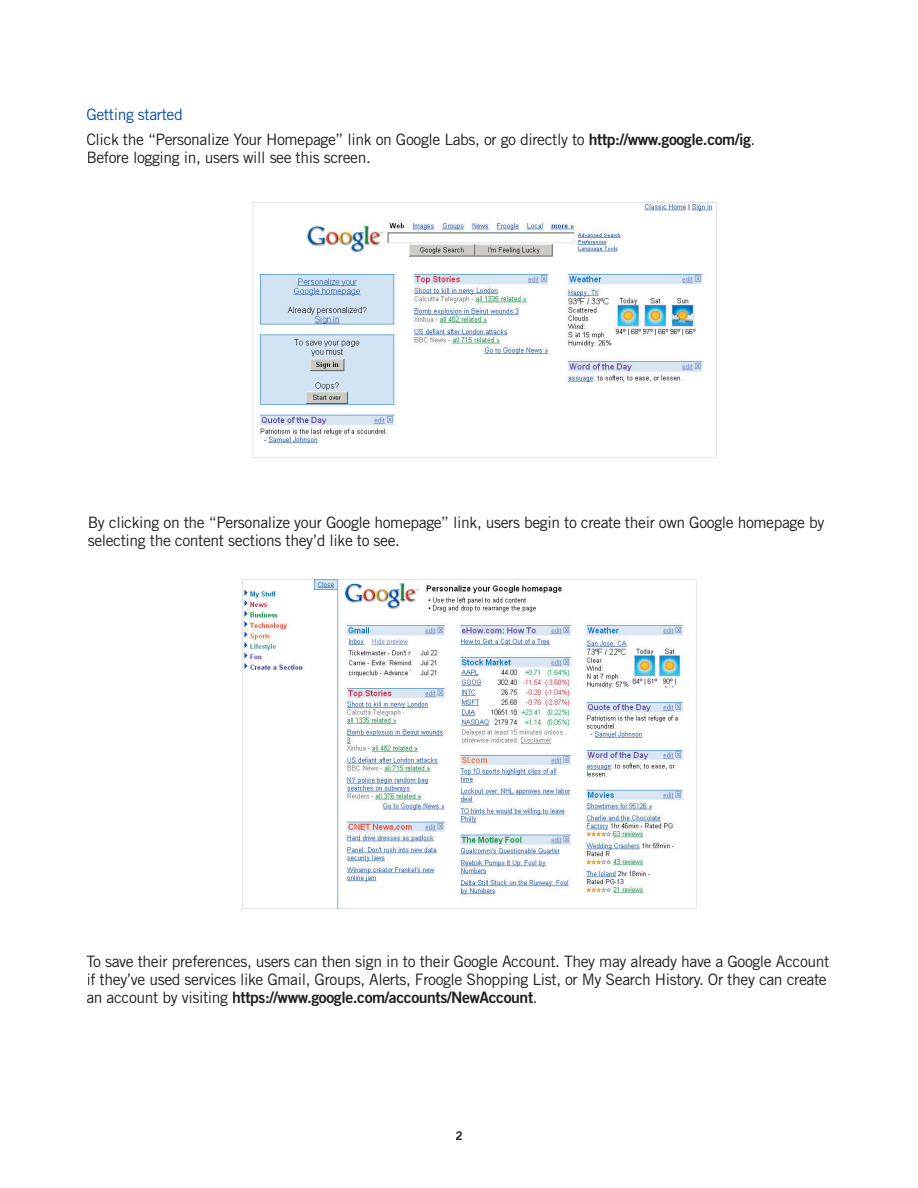
<style>
.page{position:relative;width:918px;height:1188px;background:#fff}
.page>*{position:absolute;margin:0;border:0;box-sizing:border-box;transform-origin:0 0}
.t1{font:15.75px/18px "Trade Gothic";letter-spacing:-.025em;color:#231f20}
.t2{font:15.75px "Trade Gothic Bold Two";letter-spacing:-.025em;color:#231f20}
.t3{font:12px "Trade Gothic Bold Two";color:#231f20}
.s1{color:#094fa3}
.s2{font-family:"Trade Gothic Bold Two"}
.s3{font-family:"Trade Gothic"}
</style>
<div class="page">
<svg style="left:253px;top:202px;width:464px;height:256px"></svg>
<svg style="left:242px;top:580px;width:454px;height:329px"></svg>
<p class="t1" style="left:86px;top:102px;width:670px;line-height:24.8px"><span class="s1">Getting started<br></span>Click the “Personalize Your Homepage” link on Google Labs, or go directly to <span class="s2">http://www.google.com/ig</span>.</p>
<p class="t1" style="left:86px;top:148px;width:286px">Before logging in, users will see this screen.</p>
<p class="t1" style="left:88px;top:513px;width:738px">By clicking on the “Personalize your Google homepage” link, users begin to create their own Google homepage by selecting the content sections they’d like to see.</p>
<p class="t1" style="left:86px;top:953px;width:745px">To save their preferences, users can then sign in to their Google Account. They may already have a Google Account if they’ve used services like Gmail, Groups, Alerts, Froogle Shopping List, or My Search History. Or they can create</p>
<p class="t2" style="left:86px;top:988px;width:453px"><span class="s3">an account by visiting</span> https://www.google.com/accounts/NewAccount<span class="s3">.</span></p>
<p class="t3" style="left:455px;top:1129px;width:9px">2</p>
</div>
